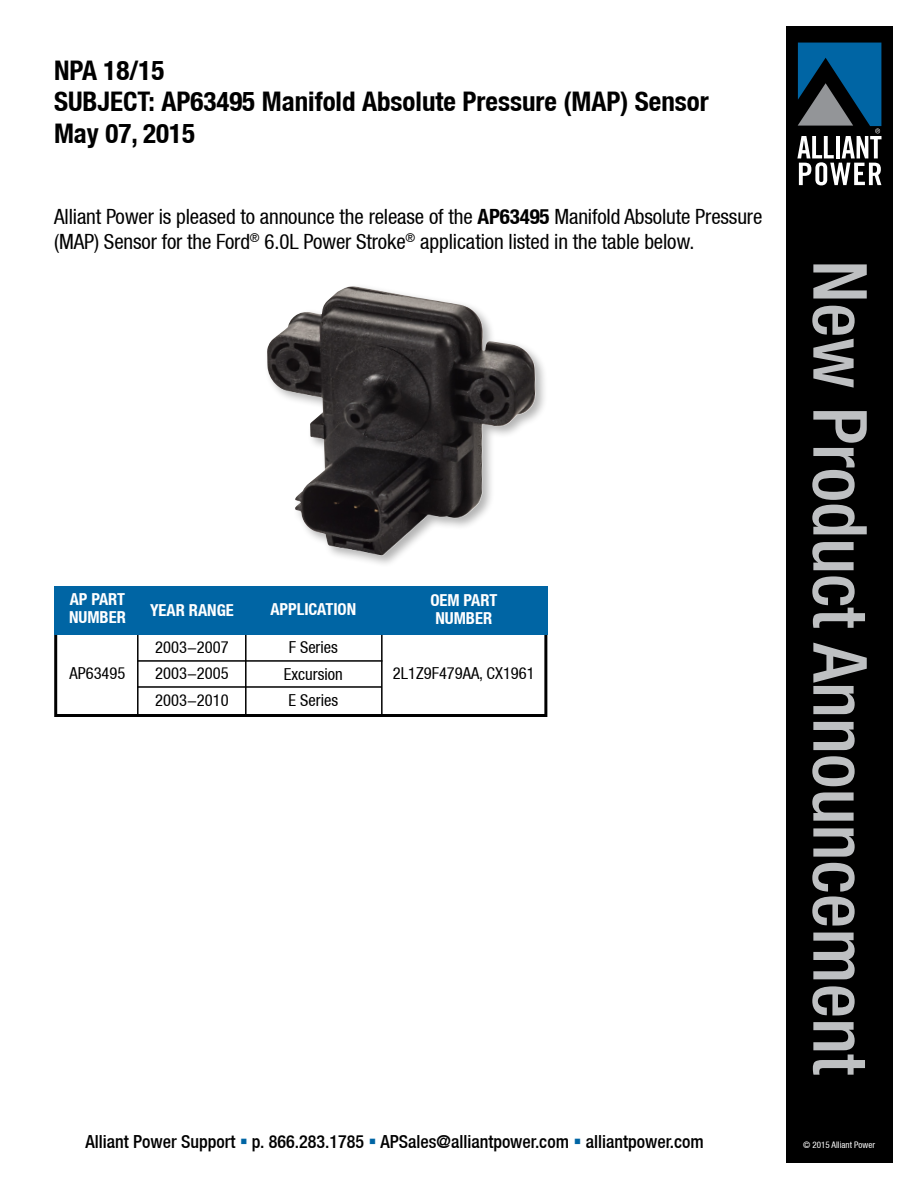
<style>
.page{position:relative;width:918px;height:1188px;background:#fff}
.page>*{position:absolute;margin:0;border:0;box-sizing:border-box;transform-origin:0 0}
.t1{font:700 condensed 27px/31.5px "Helvetica Neue LT";color:#000}
.t2{font:condensed 21px/25.2px "Helvetica Neue LT";letter-spacing:-.005em;color:#000}
.t3{font:500 condensed 18px "Helvetica Neue LT";color:#000}
.t4{font:condensed 16.5px/26.2px "Helvetica Neue LT";color:#000;text-align:justify}
.t5{font:700 condensed 16.5px/18px "Helvetica Neue LT";color:#fff}
.t6{font:condensed 9px "Helvetica Neue LT";color:#fff}
.s1{font-weight:700}
.s2{color:#0065a4}
</style>
<div class="page">
<div style="left:786px;top:26px;width:107px;height:1137px;background:#000"></div>
<svg style="left:813px;top:264px;width:54px;height:35px"></svg>
<svg style="left:812px;top:306px;width:43px;height:82px"></svg>
<svg style="left:812px;top:411px;width:55px;height:123px"></svg>
<svg style="left:812px;top:542px;width:42px;height:28px"></svg>
<svg style="left:812px;top:576px;width:53px;height:52px"></svg>
<svg style="left:813px;top:643px;width:54px;height:71px"></svg>
<svg style="left:813px;top:722px;width:42px;height:28px"></svg>
<svg style="left:812px;top:756px;width:43px;height:30px"></svg>
<svg style="left:812px;top:792px;width:42px;height:29px"></svg>
<svg style="left:813px;top:828px;width:42px;height:29px"></svg>
<svg style="left:812px;top:863px;width:43px;height:63px"></svg>
<svg style="left:813px;top:933px;width:42px;height:46px"></svg>
<svg style="left:812px;top:986px;width:43px;height:29px"></svg>
<svg style="left:813px;top:1022px;width:52px;height:53px"></svg>
<svg style="left:797px;top:43px;width:84px;height:142px"></svg>
<div style="left:264px;top:283px;width:285px;height:285px;background:#000;opacity:.3"></div>
<img style="left:267px;top:286px;width:269px;height:270px">
<hr style="left:137px;top:625px;width:2px;height:91px;background:#000">
<hr style="left:245px;top:626px;width:2px;height:90px;background:#000">
<div style="left:54px;top:601px;width:493px;height:116px;border:3px solid #000"></div>
<hr style="left:381px;top:627px;width:2px;height:89px;background:#000">
<div style="left:54px;top:586px;width:493px;height:49px;background:#0065a4"></div>
<hr style="left:138px;top:660px;width:244px;height:2px;background:#000">
<hr style="left:137px;top:686px;width:245px;height:2px;background:#000">
<p class="t1" style="left:54px;top:54px;width:656px">NPA 18/15<br>SUBJECT: AP63495 Manifold Absolute Pressure (MAP) Sensor<br>May 07, 2015</p>
<p class="t2" style="left:54px;top:204px;width:710px">Alliant Power is pleased to announce the release of the <span class="s1">AP63495</span> Manifold Absolute Pressure (MAP) Sensor for the Ford<sup>®</sup> 6.0L Power Stroke<sup>®</sup> application listed in the table below.</p>
<p class="t5" style="left:69px;top:589px;width:58px">AP PART<br>NUMBER</p>
<p class="t4" style="left:70px;top:660px;width:57px">AP63495</p>
<p class="t5" style="left:150px;top:601px;width:85px">YEAR RANGE</p>
<p class="t4" style="left:155px;top:634px;width:75px">2003-2007<br>2003-2005<br>2003-2010</p>
<p class="t5" style="left:270px;top:600px;width:87px">APPLICATION</p>
<p class="t4" style="left:284px;top:634px;width:60px;text-align:left">F Series<br>Excursion<br>E Series</p>
<p class="t5" style="left:430px;top:591px;width:68px;text-align:center">OEM PART<br>NUMBER</p>
<p class="t4" style="left:393px;top:660px;width:143px">2L1Z9F479AA, CX1961</p>
<p class="t3" style="left:85px;top:1130px;width:620px">Alliant Power Support <span class="s2">▪</span> p. 866.283.1785 <span class="s2">▪</span> APSales@alliantpower.com <span class="s2">▪</span> alliantpower.com</p>
<p class="t6" style="left:803px;top:1140px;width:73px">© 2015 Alliant Power</p>
</div>
